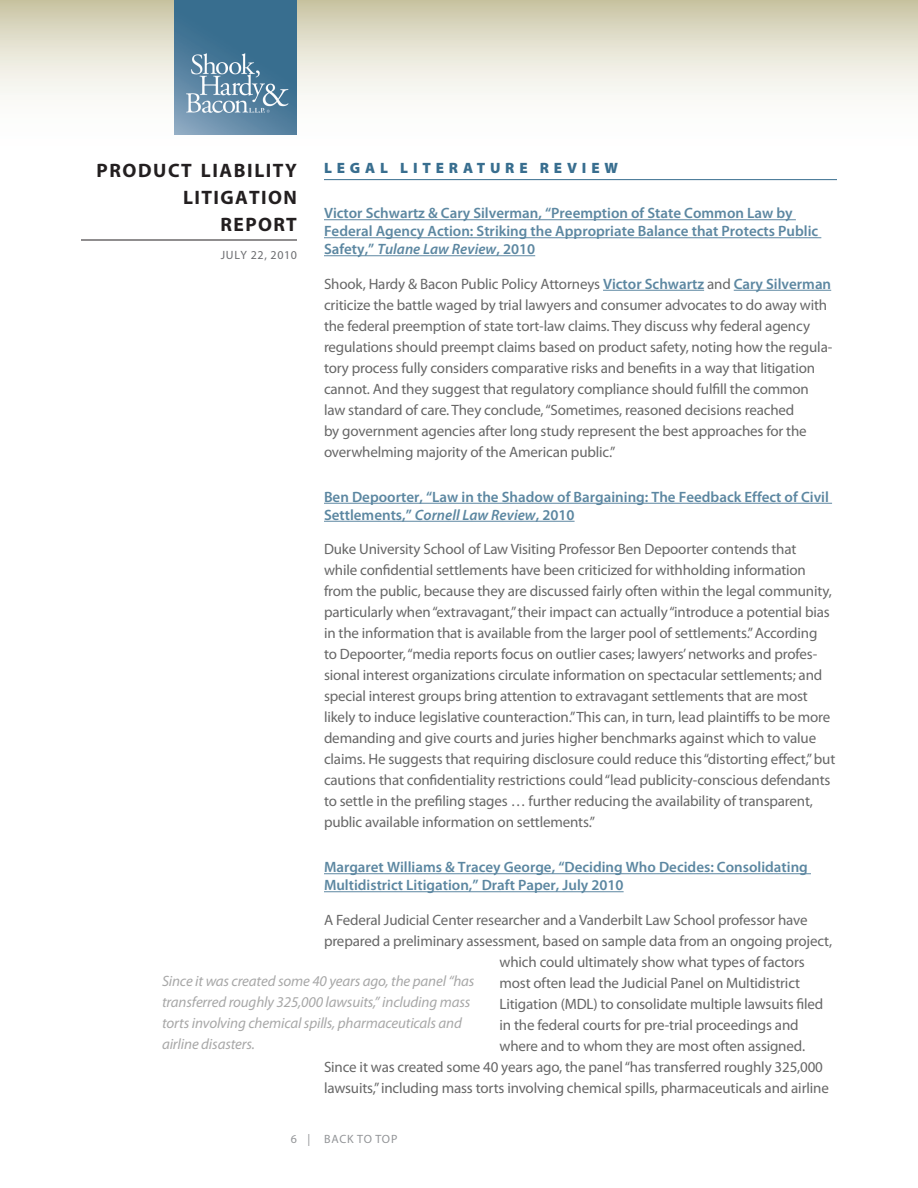
<style>
.page{position:relative;width:918px;height:1188px;background:#fff}
.page>*{position:absolute;margin:0;border:0;box-sizing:border-box;transform-origin:0 0}
.t1{font:700 19.5px/27px "Myriad Pro";letter-spacing:.075em;color:#231f20;text-align:right}
.Body{font:15px/21px "Myriad Pro";letter-spacing:-.01em;color:#676767}
.Subhead{font:600 15px/18px "Myriad Pro";color:#5c87a1}
.PullQuote{font:italic 15px/21px "Myriad Pro";letter-spacing:-.01em;color:#a8a8a8}
.Head{font:900 15px "Myriad Pro";letter-spacing:.32em;color:#386e8f}
.t2{font:12px "Myriad Pro";letter-spacing:.05em;color:#6c6d70}
.t3{font:12px "Myriad Pro";letter-spacing:.06em;color:#939598}
.s1{font-style:italic}
.s2{font-weight:600;color:#5c87a1}
</style>
<div class="page">
<svg style="left:0;top:0;width:918px;height:135px"></svg>
<hr style="left:81px;top:240px;width:216px;height:1px;background:#231f20">
<img style="left:175px;top:0;width:122px;height:135px">
<hr style="left:324px;top:179px;width:513px;height:1px;background:#386e8f">
<hr style="left:324px;top:219px;width:472px;height:1px;background:#5c87a1">
<hr style="left:324px;top:237px;width:497px;height:1px;background:#5c87a1">
<hr style="left:324px;top:255px;width:211px;height:1px;background:#5c87a1">
<hr style="left:603px;top:290px;width:101px;height:1px;background:#5c87a1">
<hr style="left:734px;top:290px;width:97px;height:1px;background:#5c87a1">
<hr style="left:324px;top:503px;width:508px;height:1px;background:#5c87a1">
<hr style="left:324px;top:521px;width:251px;height:1px;background:#5c87a1">
<hr style="left:324px;top:873px;width:487px;height:1px;background:#5c87a1">
<hr style="left:324px;top:891px;width:300px;height:1px;background:#5c87a1">
<p class="Head" style="left:324px;top:160px;width:295px">LEGAL LITERATURE REVIEW</p>
<p class="Subhead" style="left:324px;top:204px;width:496px">Victor Schwartz &amp; Cary Silverman, “Preemption of State Common Law by<br>Federal Agency Action: Striking the Appropriate Balance that Protects Public<br>Safety,” <span class="s1">Tulane Law Review</span>, 2010</p>
<p class="Body" style="left:324px;top:274px;width:510px">Shook, Hardy &amp; Bacon Public Policy Attorneys <span class="s2">Victor Schwartz</span> and <span class="s2">Cary Silverman </span>criticize the battle waged by trial lawyers and consumer advocates to do away with the federal preemption of state tort-law claims. They discuss why federal agency regulations should preempt claims based on product safety, noting how the regula&shy;tory process fully considers comparative risks and benefits in a way that litigation cannot. And they suggest that regulatory compliance should fulfill the common law standard of care. They conclude, “Sometimes, reasoned decisions reached<br>by government agencies after long study represent the best approaches for the overwhelming majority of the American public.”</p>
<p class="Subhead" style="left:324px;top:488px;width:506px">Ben Depoorter, “Law in the Shadow of Bargaining: The Feedback Effect of Civil<br>Settlements,” <span class="s1">Cornell Law Review</span>, 2010</p>
<p class="Body" style="left:324px;top:539px;width:513px">Duke University School of Law Visiting Professor Ben Depoorter contends that<br>while confidential settlements have been criticized for withholding information from the public, because they are discussed fairly often within the legal community, particularly when “extravagant,” their impact can actually “introduce a potential bias in the information that is available from the larger pool of settlements.” According<br>to Depoorter, “media reports focus on outlier cases; lawyers’ networks and profes&shy;sional interest organizations circulate information on spectacular settlements; and special interest groups bring attention to extravagant settlements that are most likely to induce legislative counteraction.” This can, in turn, lead plaintiffs to be more demanding and give courts and juries higher benchmarks against which to value claims. He suggests that requiring disclosure could reduce this “distorting effect,” but cautions that confidentiality restrictions could “lead publicity-conscious defendants to settle in the prefiling stages … further reducing the availability of transparent, public available information on settlements.”</p>
<p class="Subhead" style="left:324px;top:858px;width:485px">Margaret Williams &amp; Tracey George, “Deciding Who Decides: Consolidating<br>Multidistrict Litigation,” Draft Paper, July 2010</p>
<p class="Body" style="left:324px;top:910px;width:485px">A Federal Judicial Center researcher and a Vanderbilt Law School professor have</p>
<p class="Body" style="left:324px;top:931px;width:510px">prepared a preliminary assessment, based on sample data from an ongoing project,</p>
<p class="Body" style="left:500px;top:952px;width:307px">which could ultimately show what types of factors</p>
<p class="Body" style="left:500px;top:973px;width:302px">most often lead the Judicial Panel on Multidistrict</p>
<p class="Body" style="left:500px;top:994px;width:325px">Litigation (MDL) to consolidate multiple lawsuits filed</p>
<p class="Body" style="left:500px;top:1015px;width:301px">in the federal courts for pre-trial proceedings and</p>
<p class="Body" style="left:500px;top:1036px;width:307px">where and to whom they are most often assigned.</p>
<p class="Body" style="left:324px;top:1057px;width:501px">Since it was created some 40 years ago, the panel “has transferred roughly 325,000</p>
<p class="Body" style="left:324px;top:1078px;width:506px">lawsuits,” including mass torts involving chemical spills, pharmaceuticals and airline</p>
<h1 class="t1" style="left:97px;top:157px;width:202px">PRODUCT LIABILITY<br>LITIGATION<br>REPORT</h1>
<p class="t2" style="left:221px;top:249px;width:78px">JULY 22, 2010</p>
<p class="PullQuote" style="left:162px;top:971px;width:314px">Since it was created some 40 years ago, the panel “has transferred roughly 325,000 lawsuits,” including mass torts involving chemical spills, pharmaceuticals and airline disasters.</p>
<p class="t3" style="left:291px;top:1132px;width:108px">6 | BACK TO TOP</p>
</div>
